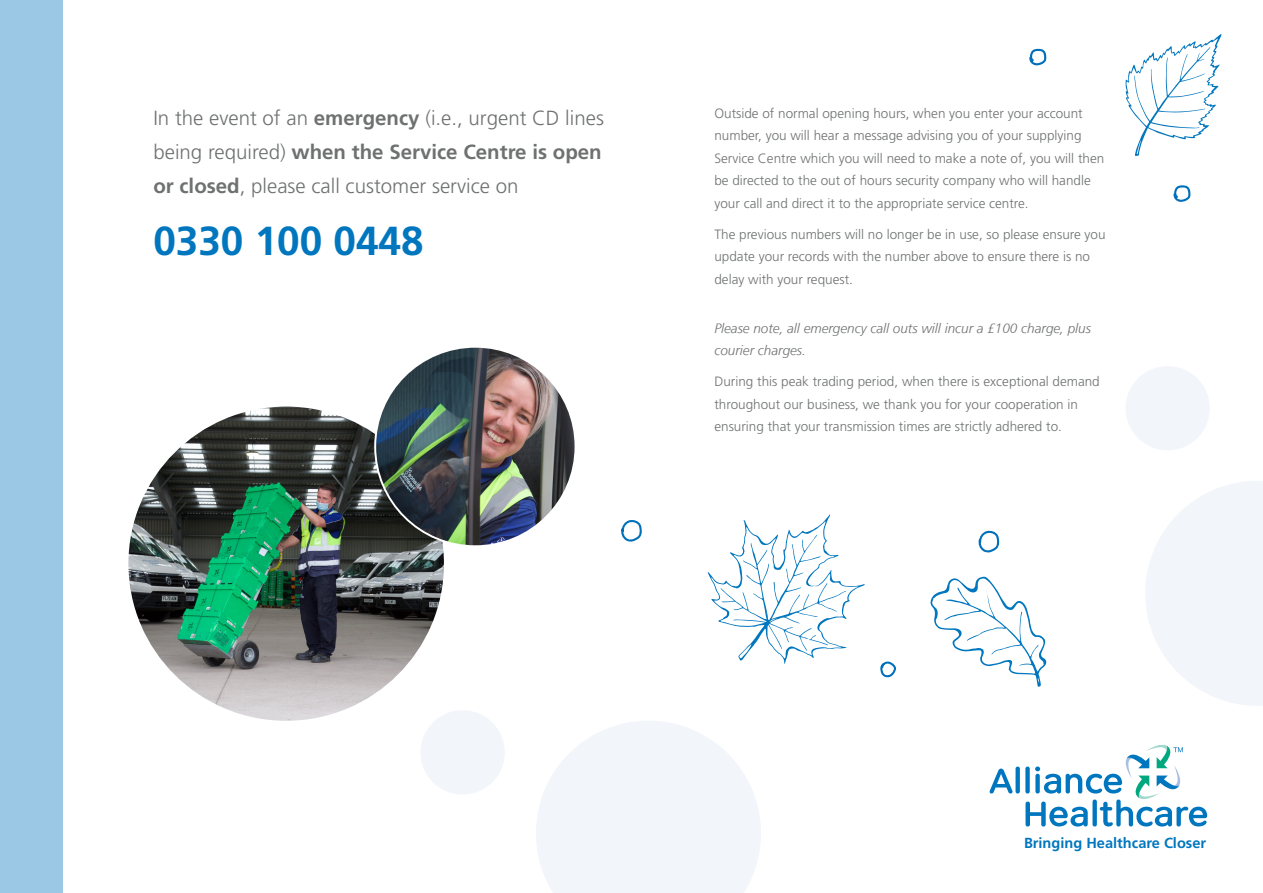
<style>
.page{position:relative;width:1263px;height:893px;background:#fff}
.page>*{position:absolute;margin:0;border:0;box-sizing:border-box;transform-origin:0 0}
.t1{font:700 40.5px "Frutiger";color:#0076be}
.t2{font:300 20.4px/34px "Frutiger";color:#6f7171;text-align:justify}
.t3{font:700 14.55px "Frutiger";color:#0076be}
.t4{font:300 13.5px/22.5px "Frutiger";color:#6f7171}
.t5{font:italic 300 13.5px/22.5px "Frutiger";color:#6f7171}
.s1{font-weight:700}
</style>
<div class="page">
<div style="left:0;top:0;width:63px;height:893px;background:#9ac8e5"></div>
<div style="left:1015px;top:767px;width:5px;height:26px;background:#0076be;border-radius:2px"></div>
<svg style="left:990px;top:769px;width:23px;height:24px"></svg>
<svg style="left:1025px;top:745px;width:182px;height:81px"></svg>
<img style="left:128px;top:407px;width:316px;height:314px">
<img style="left:375px;top:347px;width:200px;height:199px;border-radius:100px">
<svg style="left:880px;top:661px;width:16px;height:17px"></svg>
<svg style="left:978px;top:530px;width:21px;height:23px"></svg>
<svg style="left:621px;top:520px;width:21px;height:22px"></svg>
<svg style="left:930px;top:577px;width:117px;height:110px"></svg>
<svg style="left:708px;top:514px;width:157px;height:150px"></svg>
<svg style="left:1125px;top:34px;width:96px;height:122px"></svg>
<svg style="left:1173px;top:185px;width:17px;height:17px"></svg>
<svg style="left:1029px;top:49px;width:17px;height:17px"></svg>
<div style="left:1125px;top:366px;width:85px;height:84px;background:#f2f5fa;border-radius:50%"></div>
<svg style="left:1145px;top:481px;width:118px;height:225px"></svg>
<div style="left:420px;top:710px;width:85px;height:84px;background:#f2f5fa;border-radius:50%"></div>
<svg style="left:536px;top:721px;width:225px;height:172px"></svg>
<p class="t2" style="left:153px;top:101px;width:452px">In the event of an <span class="s1">emergency</span> (i.e., urgent CD lines being required) <span class="s1">when the Service Centre is open or closed</span>, please call customer service on</p>
<p class="t1" style="left:153px;top:217px;width:272px">0330 100 0448</p>
<p class="t4" style="left:714px;top:102px;width:391px">Outside of normal opening hours, when you enter your account number, you will hear a message advising you of your supplying Service Centre which you will need to make a note of, you will then be directed to the out of hours security company who will handle your call and direct it to the appropriate service centre.</p>
<p class="t4" style="left:714px;top:223px;width:393px">The previous numbers will no longer be in use, so please ensure you update your records with the number above to ensure there is no delay with your request.</p>
<p class="t5" style="left:714px;top:317px;width:378px">Please note, all emergency call outs will incur a £100 charge, plus courier charges.</p>
<p class="t4" style="left:714px;top:370px;width:387px">During this peak trading period, when there is exceptional demand throughout our business, we thank you for your cooperation in ensuring that your transmission times are strictly adhered to.</p>
<p class="t3" style="left:1024px;top:834px;width:184px">Bringing Healthcare Closer</p>
</div>
